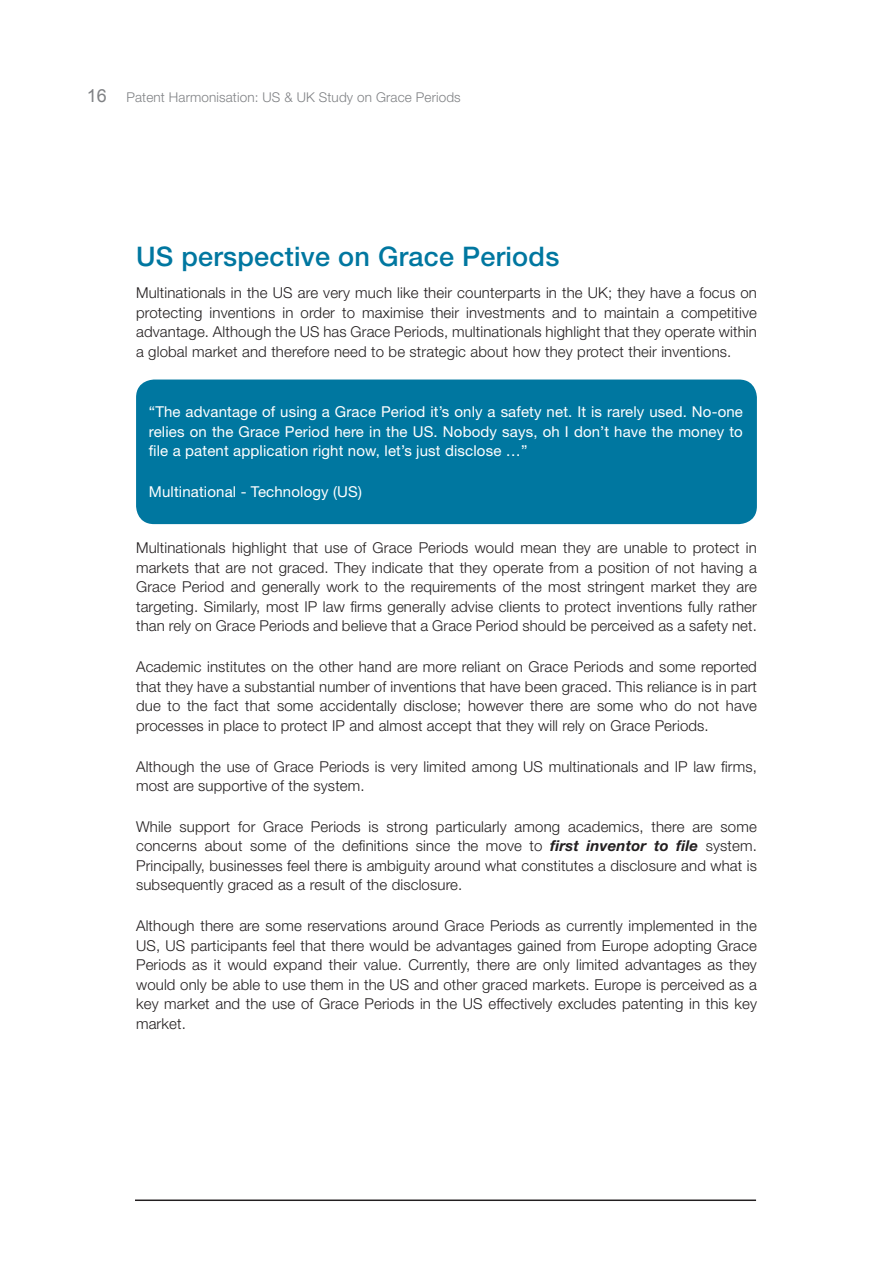
<style>
.page{position:relative;width:893px;height:1263px;background:#fff}
.page>*{position:absolute;margin:0;border:0;box-sizing:border-box;transform-origin:0 0}
.t1{font:500 27px "Helvetica Neue LT Std";letter-spacing:.01em;color:#0077a0}
.t2{font:300 15px/19.5px "Helvetica Neue LT Std";letter-spacing:.01em;color:#231f20;text-align:justify}
.t3{font:15px/19.5px "Helvetica Neue LT Std";letter-spacing:.01em;color:#fff;text-align:justify}
.t4{font:300 13.5px "Helvetica Neue LT Std";letter-spacing:.01em;color:#808285}
.s1{font-family:"Arial";font-weight:400;font-size:18px}
.s2{font-weight:700;font-style:italic}
</style>
<div class="page">
<hr style="left:135px;top:1199px;width:621px;height:2px;background:#231f20">
<div style="left:136px;top:379px;width:621px;height:145px;background:#0077a0;border-radius:18px"></div>
<p class="t4" style="left:87px;top:89px;width:375px"><span class="s1">16</span> Patent Harmonisation: US &amp; UK Study on Grace Periods</p>
<h2 class="t1" style="left:136px;top:240px;width:425px">US perspective on Grace Periods</h2>
<p class="t2" style="left:136px;top:283px;width:622px">Multinationals in the US are very much like their counterparts in the UK; they have a focus on protecting inventions in order to maximise their investments and to maintain a competitive advantage. Although the US has Grace Periods, multinationals highlight that they operate within a global market and therefore need to be strategic about how they protect their inventions.</p>
<p class="t3" style="left:149px;top:402px;width:596px">“The advantage of using a Grace Period it’s only a safety net. It is rarely used. No-one relies on the Grace Period here in the US. Nobody says, oh I don’t have the money to file a patent application right now, let’s just disclose …”</p>
<p class="t3" style="left:149px;top:482px;width:215px">Multinational - Technology (US)</p>
<p class="t2" style="left:136px;top:538px;width:622px">Multinationals highlight that use of Grace Periods would mean they are unable to protect in markets that are not graced. They indicate that they operate from a position of not having a Grace Period and generally work to the requirements of the most stringent market they are targeting. Similarly, most IP law firms generally advise clients to protect inventions fully rather than rely on Grace Periods and believe that a Grace Period should be perceived as a safety net.</p>
<p class="t2" style="left:136px;top:657px;width:622px">Academic institutes on the other hand are more reliant on Grace Periods and some reported that they have a substantial number of inventions that have been graced. This reliance is in part due to the fact that some accidentally disclose; however there are some who do not have processes in place to protect IP and almost accept that they will rely on Grace Periods.</p>
<p class="t2" style="left:136px;top:756px;width:622px">Although the use of Grace Periods is very limited among US multinationals and IP law firms, most are supportive of the system.</p>
<p class="t2" style="left:136px;top:816px;width:622px">While support for Grace Periods is strong particularly among academics, there are some concerns about some of the definitions since the move to <span class="s2">first inventor to file</span> system.<br>Principally, businesses feel there is ambiguity around what constitutes a disclosure and what is subsequently graced as a result of the disclosure.</p>
<p class="t2" style="left:136px;top:916px;width:622px">Although there are some reservations around Grace Periods as currently implemented in the US, US participants feel that there would be advantages gained from Europe adopting Grace Periods as it would expand their value. Currently, there are only limited advantages as they would only be able to use them in the US and other graced markets. Europe is perceived as a key market and the use of Grace Periods in the US effectively excludes patenting in this key market.</p>
</div>
